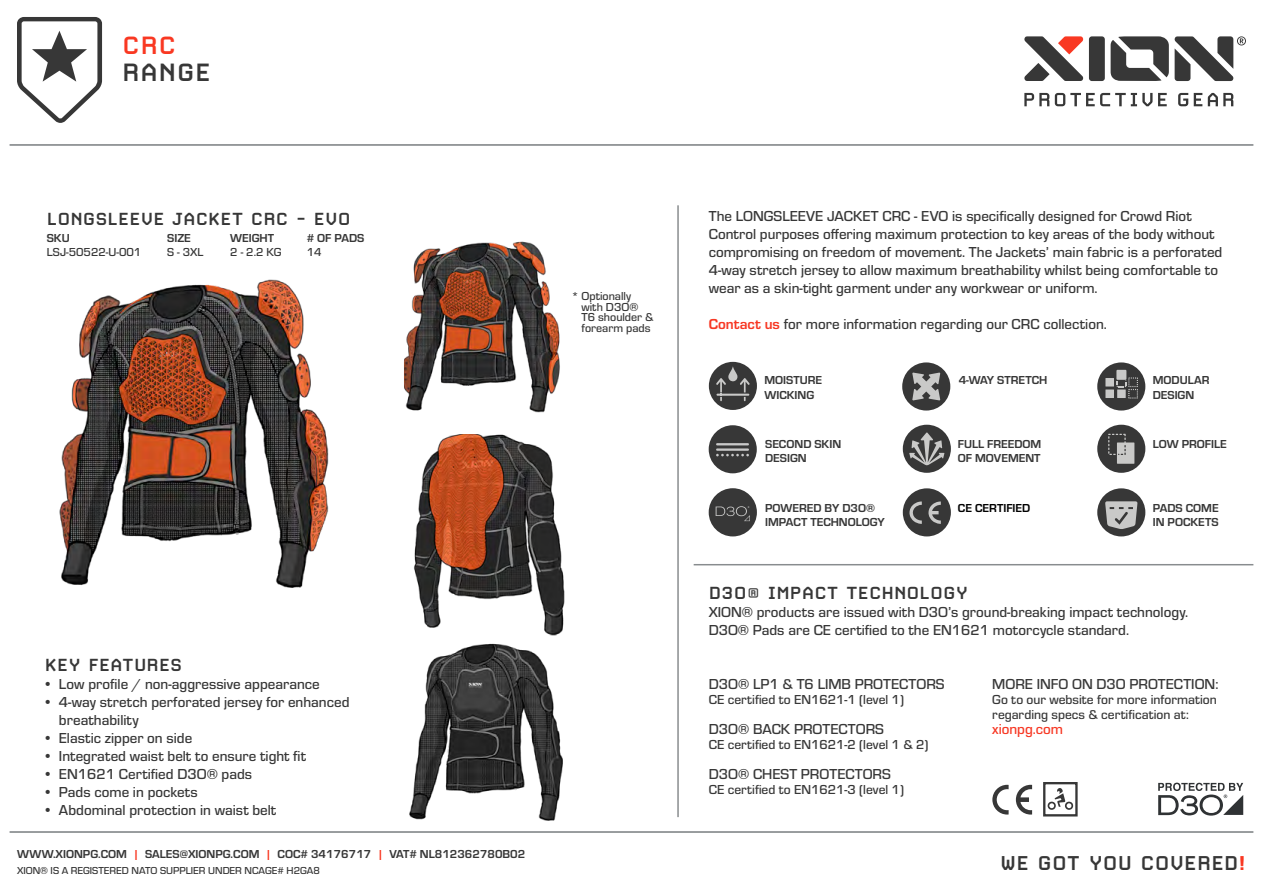
<style>
.page{position:relative;width:1263px;height:893px;background:#fff}
.page>*{position:absolute;margin:0;border:0;box-sizing:border-box;transform-origin:0 0}
.t1{font:700 30px "Carbon";letter-spacing:.01em;color:#373737}
.t2{font:700 30px "Carbon";color:#f93822}
.t3{font:700 24px "Carbon";color:#373737}
.t4{font:700 21px "Carbon";color:#373737}
.t5{font:500 15px/18px "Eurostile";color:#373737}
.t6{font:500 15px "Eurostile";color:#f73824}
.t7{font:500 13.5px/15px "Eurostile";color:#373737}
.t8{font:700 12px/14.4px "Eurostile";color:#373737}
.t9{font:500 12px/10.5px "Eurostile";color:#373737}
.t10{font:700 12px "Eurostile";color:#000}
.t11{font:500 10.5px "Eurostile";color:#373737}
.s1{font-weight:700;color:#f73824}
.s2{font-weight:700}
.s3{color:#f93822}
</style>
<div class="page">
<hr style="left:10px;top:831px;width:1243px;height:2px;background:#888c8e">
<hr style="left:10px;top:144px;width:1243px;height:2px;background:#888c8e">
<hr style="left:677px;top:205px;width:2px;height:612px;background:#888c8e">
<hr style="left:694px;top:564px;width:559px;height:1px;background:#888c8e">
<img style="left:409px;top:646px;width:154px;height:175px">
<img style="left:59px;top:279px;width:270px;height:309px">
<img style="left:414px;top:434px;width:151px;height:212px">
<img style="left:404px;top:241px;width:156px;height:172px">
<svg style="left:1024px;top:36px;width:59px;height:45px"></svg>
<div style="left:1089px;top:36px;width:16px;height:45px;background:#373737;border-radius:3px"></div>
<svg style="left:1024px;top:93px;width:25px;height:13px"></svg>
<svg style="left:1055px;top:93px;width:97px;height:13px"></svg>
<svg style="left:1158px;top:93px;width:9px;height:13px"></svg>
<svg style="left:1178px;top:93px;width:10px;height:13px"></svg>
<svg style="left:1194px;top:93px;width:8px;height:13px"></svg>
<svg style="left:1208px;top:93px;width:25px;height:13px"></svg>
<svg style="left:1110px;top:36px;width:136px;height:45px"></svg>
<svg style="left:17px;top:17px;width:85px;height:106px"></svg>
<svg style="left:992px;top:785px;width:16px;height:29px"></svg>
<svg style="left:1016px;top:785px;width:16px;height:29px"></svg>
<svg style="left:1048px;top:788px;width:25px;height:22px"></svg>
<div style="left:1043px;top:782px;width:35px;height:34px;border:2px solid #373737"></div>
<svg style="left:1158px;top:783px;width:85px;height:33px"></svg>
<div style="left:709px;top:362px;width:48px;height:48px;background:#373737;border-radius:50%"></div>
<svg style="left:716px;top:366px;width:34px;height:35px"></svg>
<div style="left:902px;top:362px;width:48px;height:49px;background:#373737;border-radius:50%"></div>
<svg style="left:912px;top:373px;width:28px;height:28px"></svg>
<div style="left:1097px;top:362px;width:48px;height:49px;background:#373737;border-radius:50%"></div>
<div style="left:1105px;top:378px;width:9px;height:8px;background:#c9c9c8"></div>
<div style="left:1105px;top:389px;width:9px;height:9px;background:#c9c9c8"></div>
<div style="left:1116px;top:370px;width:10px;height:10px;background:#c9c9c8"></div>
<svg style="left:1116px;top:377px;width:22px;height:22px"></svg>
<div style="left:709px;top:425px;width:48px;height:48px;background:#373737;border-radius:50%"></div>
<hr style="left:716px;top:448px;width:33px;height:3px;background:#c8c8c8">
<hr style="left:716px;top:443px;width:33px;height:2px;background:#c8c8c8">
<svg style="left:716px;top:454px;width:33px;height:2px"></svg>
<div style="left:903px;top:425px;width:48px;height:48px;background:#373737;border-radius:50%"></div>
<svg style="left:909px;top:432px;width:35px;height:33px"></svg>
<div style="left:1097px;top:425px;width:48px;height:48px;background:#373737;border-radius:50%"></div>
<svg style="left:1108px;top:434px;width:26px;height:30px"></svg>
<div style="left:709px;top:488px;width:48px;height:48px;background:#373737;border-radius:50%"></div>
<svg style="left:716px;top:506px;width:34px;height:15px"></svg>
<div style="left:903px;top:488px;width:48px;height:48px;background:#373737;border-radius:50%"></div>
<svg style="left:928px;top:501px;width:13px;height:23px"></svg>
<svg style="left:909px;top:501px;width:13px;height:23px"></svg>
<div style="left:1097px;top:488px;width:48px;height:48px;background:#373737;border-radius:50%"></div>
<svg style="left:1105px;top:501px;width:32px;height:28px"></svg>
<p class="t2" style="left:122px;top:30px;width:56px">CRC</p>
<p class="t1" style="left:122px;top:57px;width:90px">RANGE</p>
<p class="t4" style="left:47px;top:208px;width:306px">LONGSLEEVE JACKET CRC - EVO</p>
<p class="t5" style="left:709px;top:206px;width:515px">The LONGSLEEVE JACKET CRC - EVO is specifically designed for Crowd Riot Control purposes offering maximum protection to key areas of the body without compromising on freedom of movement. The Jackets’ main fabric is a perforated 4-way stretch jersey to allow maximum breathability whilst being comfortable to wear as a skin-tight garment under any workwear or uniform.</p>
<p class="t5" style="left:709px;top:314px;width:400px"><span class="s1">Contact us</span> for more information regarding our CRC collection.</p>
<p class="t8" style="left:47px;top:231px;width:24px">SKU</p>
<p class="t9" style="left:47px;top:246px;width:96px">LSJ-50522-U-001</p>
<p class="t8" style="left:167px;top:231px;width:25px">SIZE</p>
<p class="t9" style="left:167px;top:246px;width:38px">S - 3XL</p>
<p class="t8" style="left:230px;top:231px;width:45px">WEIGHT</p>
<p class="t9" style="left:230px;top:246px;width:53px">2 - 2.2 KG</p>
<p class="t8" style="left:307px;top:231px;width:59px"># OF PADS</p>
<p class="t9" style="left:307px;top:246px;width:16px">14</p>
<p class="t9" style="left:581px;top:290px;width:74px;text-indent:-10px">* Optionally with D3O®<br>T6 shoulder &amp; forearm pads</p>
<p class="t8" style="left:764px;top:373px;width:59px">MOISTURE</p>
<p class="t8" style="left:764px;top:388px;width:51px">WICKING</p>
<p class="t8" style="left:765px;top:437px;width:78px">SECOND SKIN</p>
<p class="t8" style="left:765px;top:451px;width:43px">DESIGN</p>
<p class="t8" style="left:959px;top:373px;width:90px">4-WAY STRETCH</p>
<p class="t8" style="left:1153px;top:373px;width:58px">MODULAR</p>
<p class="t8" style="left:1153px;top:388px;width:43px">DESIGN</p>
<p class="t8" style="left:958px;top:437px;width:85px">FULL FREEDOM</p>
<p class="t8" style="left:958px;top:451px;width:84px">OF MOVEMENT</p>
<p class="t8" style="left:1153px;top:437px;width:75px">LOW PROFILE</p>
<p class="t8" style="left:765px;top:501px;width:121px">POWERED BY D3O®<br>IMPACT TECHNOLOGY</p>
<p class="t10" style="left:958px;top:501px;width:74px">CE CERTIFIED</p>
<p class="t8" style="left:1153px;top:501px;width:67px">PADS COME</p>
<p class="t8" style="left:1153px;top:515px;width:67px">IN POCKETS</p>
<p class="t4" style="left:45px;top:654px;width:139px">KEY FEATURES</p>
<p class="t5" style="left:43px;top:674px;width:278px"><span class="s2">•</span> Low profile / non-aggressive appearance</p>
<p class="t5" style="left:59px;top:692px;width:292px;text-indent:-16px"><span class="s2">•</span> 4-way stretch perforated jersey for enhanced breathability</p>
<p class="t5" style="left:43px;top:728px;width:151px"><span class="s2">•</span> Elastic zipper on side</p>
<p class="t5" style="left:43px;top:746px;width:265px"><span class="s2">•</span> Integrated waist belt to ensure tight fit</p>
<p class="t5" style="left:43px;top:764px;width:211px"><span class="s2">•</span> EN1621 Certified D3O® pads</p>
<p class="t5" style="left:43px;top:782px;width:156px"><span class="s2">•</span> Pads come in pockets</p>
<p class="t5" style="left:43px;top:800px;width:235px"><span class="s2">•</span> Abdominal protection in waist belt</p>
<p class="t8" style="left:17px;top:847px;width:510px">WWW.XIONPG.COM <span class="s3">|</span> SALES@XIONPG.COM <span class="s3">|</span> COC# 34176717 <span class="s3">|</span> VAT# NL812362780B02</p>
<p class="t11" style="left:17px;top:864px;width:304px">XION® IS A REGISTERED NATO SUPPLIER UNDER NCAGE# H2GA8</p>
<p class="t4" style="left:709px;top:582px;width:261px">D3O® IMPACT TECHNOLOGY</p>
<p class="t5" style="left:709px;top:602px;width:481px">XION® products are issued with D3O’s ground-breaking impact technology.<br>D3O® Pads are CE certified to the EN1621 motorcycle standard.</p>
<p class="t5" style="left:709px;top:674px;width:237px">D3O® LP1 &amp; T6 LIMB PROTECTORS</p>
<p class="t7" style="left:709px;top:691px;width:197px">CE certified to EN1621-1 (level 1)</p>
<p class="t5" style="left:709px;top:719px;width:177px">D3O® BACK PROTECTORS</p>
<p class="t7" style="left:709px;top:736px;width:221px">CE certified to EN1621-2 (level 1 &amp; 2)</p>
<p class="t5" style="left:709px;top:764px;width:183px">D3O® CHEST PROTECTORS</p>
<p class="t7" style="left:709px;top:781px;width:197px">CE certified to EN1621-3 (level 1)</p>
<p class="t5" style="left:992px;top:674px;width:228px">MORE INFO ON D3O PROTECTION:</p>
<p class="t7" style="left:992px;top:691px;width:226px">Go to our website for more information regarding specs &amp; certification at:</p>
<p class="t6" style="left:992px;top:718px;width:72px">xionpg.com</p>
<p class="t3" style="left:1000px;top:850px;width:247px">WE GOT YOU COVERED<span class="s3">!</span></p>
</div>
